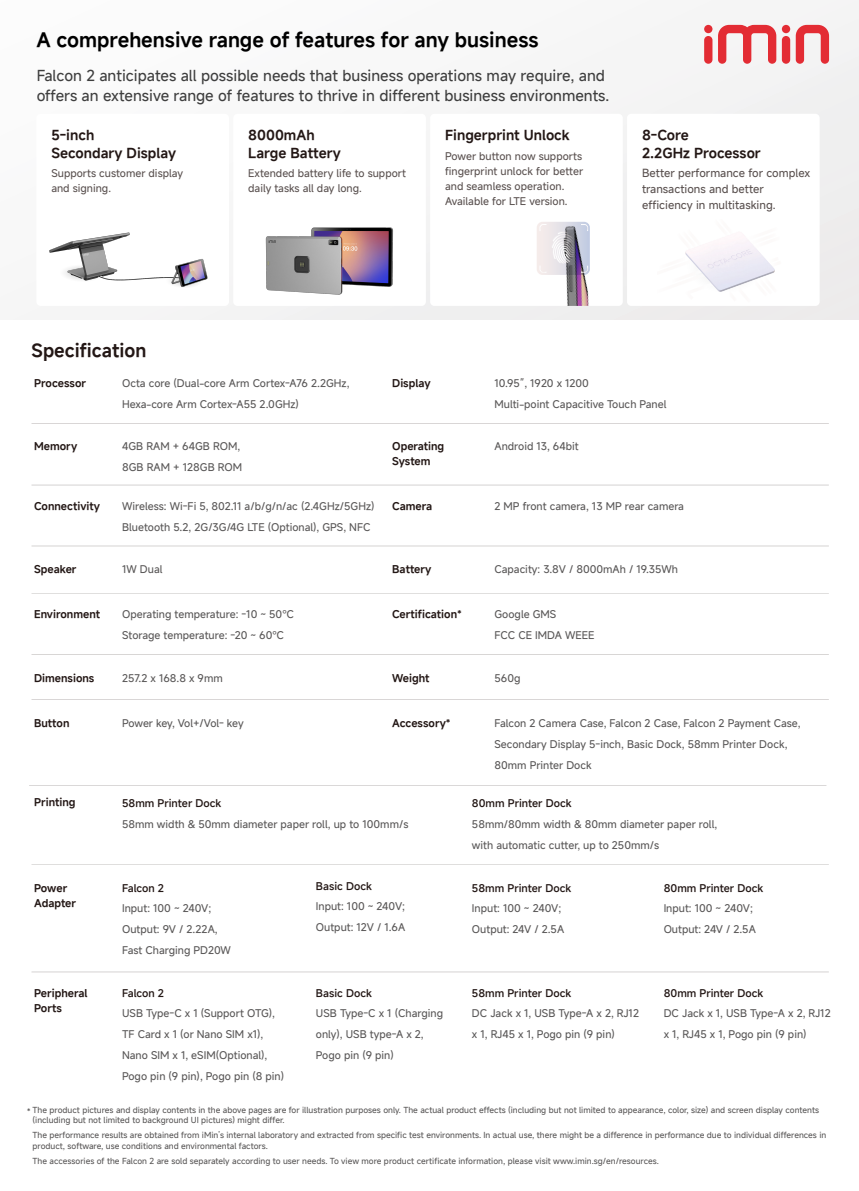
<style>
.page{position:relative;width:859px;height:1191px;background:#f7f7f7}
.page>*{position:absolute;margin:0;border:0;box-sizing:border-box;transform-origin:0 0}
.t1{font:600 19.5px "Mi Sans";color:#000}
.t2{font:600 17.85px "Mi Sans";color:#231715}
.t3{font:500 15px/19.5px "Mi Sans";color:#000}
.t4{font:600 13.5px/18px "Mi Sans";color:#231715}
.t5{font:500 11.1px/15.9px "Mi Sans";color:#231715}
.t6{font:500 10.5px/21px "Mi Sans";color:#595757}
.t7{font:500 10.5px/15px "Mi Sans";color:#231715}
.t8{font:600 10.5px/15px "Mi Sans";color:#231715}
.t9{font:600 10.5px "Mi Sans";color:#231715}
.t10{font:500 9px "Mi Sans";color:#595757}
.t11{font:500 8.25px/10.5px "Mi Sans";color:#595757}
</style>
<div class="page">
<div style="left:36px;top:114px;width:193px;height:192px;background:#fff;border-radius:4px"></div>
<div style="left:233px;top:114px;width:193px;height:192px;background:#fff;border-radius:4px"></div>
<div style="left:430px;top:114px;width:193px;height:192px;background:#fff;border-radius:4px"></div>
<div style="left:627px;top:114px;width:193px;height:192px;background:#fff;border-radius:4px"></div>
<svg style="left:704px;top:25px;width:125px;height:39px"></svg>
<div style="left:0;top:320px;width:859px;height:871px;background:#fff"></div>
<hr style="left:32px;top:423px;width:797px;height:1px;background:#231715">
<hr style="left:32px;top:485px;width:797px;height:1px;background:#231715">
<hr style="left:32px;top:546px;width:797px;height:1px;background:#231715">
<hr style="left:32px;top:593px;width:797px;height:1px;background:#231715">
<hr style="left:32px;top:654px;width:797px;height:1px;background:#231715">
<hr style="left:32px;top:699px;width:797px;height:1px;background:#231715">
<hr style="left:32px;top:864px;width:797px;height:1px;background:#231715">
<hr style="left:32px;top:971px;width:797px;height:1px;background:#231715">
<hr style="left:29px;top:785px;width:797px;height:1px;background:#231715">
<img style="left:49px;top:232px;width:159px;height:55px">
<img style="left:265px;top:227px;width:128px;height:68px">
<img style="left:537px;top:221px;width:93px;height:97px">
<img style="left:686px;top:240px;width:88px;height:52px">
<h1 class="t1" style="left:36px;top:25px;width:504px">A comprehensive range of features for any business</h1>
<h3 class="t3" style="left:36px;top:65px;width:574px">Falcon 2 anticipates all possible needs that business operations may require, and offers an extensive range of features to thrive in different business environments.</h3>
<p class="t4" style="left:51px;top:126px;width:126px">5-inch<br>Secondary Display</p>
<p class="t7" style="left:51px;top:165px;width:133px">Supports customer display and signing.</p>
<p class="t4" style="left:445px;top:126px;width:126px">Fingerprint Unlock</p>
<p class="t7" style="left:445px;top:148px;width:140px">Power button now supports fingerprint unlock for better and seamless operation.<br>Available for LTE version.</p>
<p class="t4" style="left:248px;top:126px;width:94px">8000mAh<br>Large Battery</p>
<p class="t7" style="left:248px;top:165px;width:159px">Extended battery life to support daily tasks all day long.</p>
<p class="t4" style="left:642px;top:126px;width:120px">8-Core<br>2.2GHz Processor</p>
<p class="t5" style="left:642px;top:165px;width:170px">Better performance for complex transactions and better efficiency in multitasking.</p>
<h2 class="t2" style="left:32px;top:336px;width:116px">Specification</h2>
<p class="t8" style="left:34px;top:375px;width:53px">Processor</p>
<p class="t6" style="left:122px;top:372px;width:229px">Octa core (Dual-core Arm Cortex-A76 2.2GHz,<br>Hexa-core Arm Cortex-A55 2.0GHz)</p>
<p class="t8" style="left:34px;top:437px;width:45px">Memory</p>
<p class="t6" style="left:122px;top:435px;width:122px">4GB RAM + 64GB ROM,<br>8GB RAM + 128GB ROM</p>
<p class="t8" style="left:392px;top:375px;width:40px">Display</p>
<p class="t6" style="left:494px;top:372px;width:173px">10.95”, 1920 x 1200<br>Multi-point Capacitive Touch Panel</p>
<p class="t8" style="left:392px;top:437px;width:54px">Operating</p>
<p class="t6" style="left:494px;top:435px;width:86px">Android 13, 64bit</p>
<p class="t8" style="left:392px;top:452px;width:40px">System</p>
<p class="t8" style="left:34px;top:498px;width:67px">Connectivity</p>
<p class="t6" style="left:122px;top:495px;width:254px">Wireless: Wi-Fi 5, 802.11 a/b/g/n/ac (2.4GHz/5GHz)<br>Bluetooth 5.2, 2G/3G/4G LTE (Optional), GPS, NFC</p>
<p class="t8" style="left:392px;top:497px;width:41px">Camera</p>
<p class="t6" style="left:494px;top:495px;width:191px">2 MP front camera, 13 MP rear camera</p>
<p class="t8" style="left:34px;top:561px;width:44px">Speaker</p>
<p class="t6" style="left:122px;top:558px;width:42px">1W Dual</p>
<p class="t8" style="left:392px;top:561px;width:41px">Battery</p>
<p class="t6" style="left:494px;top:558px;width:185px">Capacity: 3.8V / 8000mAh / 19.35Wh</p>
<p class="t8" style="left:34px;top:606px;width:68px">Environment</p>
<p class="t6" style="left:122px;top:603px;width:173px">Operating temperature: -10 ~ 50℃<br>Storage temperature: -20 ~ 60℃</p>
<p class="t8" style="left:392px;top:606px;width:71px">Certification*</p>
<p class="t6" style="left:494px;top:603px;width:101px">Google GMS<br>FCC CE IMDA WEEE</p>
<p class="t8" style="left:34px;top:670px;width:62px">Dimensions</p>
<p class="t6" style="left:122px;top:667px;width:102px">257.2 x 168.8 x 9mm</p>
<p class="t8" style="left:392px;top:670px;width:39px">Weight</p>
<p class="t6" style="left:494px;top:667px;width:27px">560g</p>
<p class="t8" style="left:34px;top:715px;width:37px">Button</p>
<p class="t6" style="left:122px;top:712px;width:123px">Power key, Vol+/Vol- key</p>
<p class="t6" style="left:494px;top:712px;width:308px">Falcon 2 Camera Case, Falcon 2 Case, Falcon 2 Payment Case,<br>Secondary Display 5-inch, Basic Dock, 58mm Printer Dock,<br>80mm Printer Dock</p>
<p class="t8" style="left:392px;top:715px;width:60px">Accessory*</p>
<p class="t8" style="left:34px;top:794px;width:43px">Printing</p>
<p class="t9" style="left:122px;top:795px;width:101px">58mm Printer Dock</p>
<p class="t6" style="left:122px;top:813px;width:288px">58mm width &amp; 50mm diameter paper roll, up to 100mm/s</p>
<p class="t8" style="left:34px;top:880px;width:44px">Power<br>Adapter</p>
<p class="t9" style="left:122px;top:880px;width:44px">Falcon 2</p>
<p class="t6" style="left:122px;top:897px;width:110px">Input: 100 ~ 240V;<br>Output: 9V / 2.22A,<br>Fast Charging PD20W</p>
<p class="t8" style="left:34px;top:985px;width:55px">Peripheral<br>Ports</p>
<p class="t9" style="left:122px;top:985px;width:44px">Falcon 2</p>
<p class="t6" style="left:122px;top:1002px;width:164px">USB Type-C x 1 (Support OTG),<br>TF Card x 1 (or Nano SIM x1),<br>Nano SIM x 1, eSIM(Optional),<br>Pogo pin (9 pin), Pogo pin (8 pin)</p>
<p class="t9" style="left:316px;top:877px;width:58px">Basic Dock</p>
<p class="t6" style="left:316px;top:894px;width:91px">Input: 100 ~ 240V;<br>Output: 12V / 1.6A</p>
<p class="t9" style="left:316px;top:985px;width:58px">Basic Dock</p>
<p class="t6" style="left:316px;top:1002px;width:129px">USB Type-C x 1 (Charging only), USB type-A x 2,<br>Pogo pin (9 pin)</p>
<p class="t9" style="left:472px;top:795px;width:101px">80mm Printer Dock</p>
<p class="t6" style="left:472px;top:813px;width:247px">58mm/80mm width &amp; 80mm diameter paper roll, with automatic cutter, up to 250mm/s</p>
<p class="t9" style="left:472px;top:880px;width:101px">58mm Printer Dock</p>
<p class="t6" style="left:472px;top:897px;width:94px">Input: 100 ~ 240V;<br>Output: 24V / 2.5A</p>
<p class="t9" style="left:472px;top:985px;width:101px">58mm Printer Dock</p>
<p class="t6" style="left:472px;top:1002px;width:169px">DC Jack x 1, USB Type-A x 2, RJ12 x 1, RJ45 x 1, Pogo pin (9 pin)</p>
<p class="t9" style="left:664px;top:880px;width:101px">80mm Printer Dock</p>
<p class="t6" style="left:664px;top:897px;width:94px">Input: 100 ~ 240V;<br>Output: 24V / 2.5A</p>
<p class="t9" style="left:664px;top:985px;width:101px">80mm Printer Dock</p>
<p class="t6" style="left:664px;top:1002px;width:169px">DC Jack x 1, USB Type-A x 2, RJ12 x 1, RJ45 x 1, Pogo pin (9 pin)</p>
<p class="t11" style="left:33px;top:1104px;width:788px">The product pictures and display contents in the above pages are for illustration purposes only. The actual product effects (including but not limited to appearance, color, size) and screen display contents (including but not limited to background UI pictures) might differ.</p>
<p class="t11" style="left:33px;top:1129px;width:795px">The performance results are obtained from iMin’s internal laboratory and extracted from specific test environments. In actual use, there might be a difference in performance due to individual differences in product, software, use conditions and environmental factors.</p>
<p class="t11" style="left:33px;top:1155px;width:628px">The accessories of the Falcon 2 are sold separately according to user needs. To view more product certificate information, please visit www.imin.sg/en/resources.</p>
<p class="t10" style="left:27px;top:1105px;width:6px">*</p>
</div>
